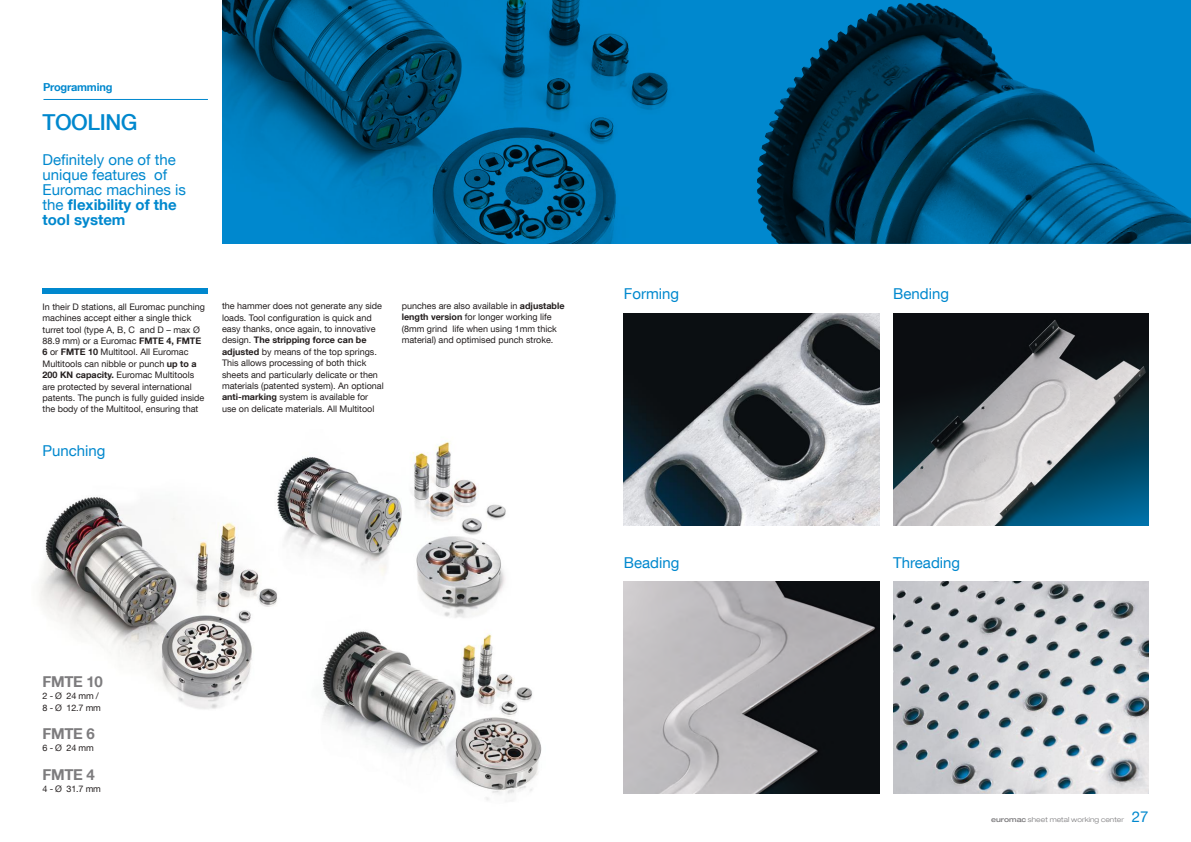
<style>
.page{position:relative;width:1191px;height:842px;background:#fff}
.page>*{position:absolute;margin:0;border:0;box-sizing:border-box;transform-origin:0 0}
.t1{font:500 22px "Helvetica Neue LT Com";letter-spacing:-.02em;color:#0088ce}
.t2{font:15px/15px "Helvetica Neue LT Com";color:#0088ce}
.t3{font:700 15px "Helvetica Neue LT Com";letter-spacing:-.02em;color:#7d7c7e}
.t4{font:700 11px "Helvetica Neue LT Com";letter-spacing:-.02em;color:#0088ce}
.t5{font:9px/11.4px "Helvetica Neue LT Com";color:#241f1f}
.t6{font:300 expanded 7px "Helvetica Neue LT Com";color:#7d7c7e}
.s1{font-weight:700}
.s2{font-weight:500}
.s3{font-weight:400;font-stretch:normal;font-size:15px;color:#0088ce}
</style>
<div class="page">
<img style="left:39px;top:497px;width:225px;height:212px">
<img style="left:264px;top:442px;width:242px;height:172px">
<img style="left:322px;top:614px;width:220px;height:186px">
<img style="left:624px;top:314px;width:255px;height:212px">
<img style="left:624px;top:582px;width:255px;height:212px">
<img style="left:893px;top:314px;width:255px;height:212px">
<img style="left:893px;top:582px;width:255px;height:212px">
<svg style="left:222px;top:0;width:969px;height:244px;background:#006599"></svg>
<hr style="left:43px;top:99px;width:165px;height:1px;background:#0088ce">
<div style="left:43px;top:288px;width:165px;height:6px;background:#0088ce"></div>
<p class="t4" style="left:43px;top:80px;width:71px">Programming</p>
<h1 class="t1" style="left:42px;top:109px;width:97px">TOOLING</h1>
<h2 class="t2" style="left:43px;top:152px;width:145px">Definitely one of the unique features of<br>Euromac machines is the <span class="s1">flexibility of the tool system</span></h2>
<p class="t5" style="left:42px;top:301px;width:164px">In their D stations, all Euromac punching machines accept either a single thick turret tool (type A, B, C and D – max Ø 88.9 mm) or a Euromac <span class="s1">FMTE 4, FMTE 6</span> or <span class="s1">FMTE 10</span> Multitool. All Euromac Multitools can nibble or punch <span class="s1">up to a 200 KN capacity.</span> Euromac Multitools are protected by several international patents. The punch is fully guided inside the body of the Multitool, ensuring that</p>
<p class="t5" style="left:222px;top:300px;width:163px">the hammer does not generate any side loads. Tool configuration is quick and easy thanks, once again, to innovative design. <span class="s1">The stripping force can be adjusted</span> by means of the top springs.<br>This allows processing of both thick sheets and particularly delicate or then materials (patented system). An optional <span class="s1">anti-marking</span> system is available for use on delicate materials. All Multitool</p>
<p class="t5" style="left:402px;top:300px;width:164px">punches are also available in <span class="s1">adjustable length version</span> for longer working life (8mm grind life when using 1mm thick material) and optimised punch stroke.</p>
<h2 class="t2" style="left:42px;top:443px;width:65px">Punching</h2>
<h2 class="t3" style="left:43px;top:672px;width:62px">FMTE 10</h2>
<p class="t5" style="left:43px;top:689px;width:60px;line-height:12px">2 - Ø 24 mm /<br>8 - Ø 12.7 mm</p>
<h2 class="t3" style="left:43px;top:724px;width:54px">FMTE 6</h2>
<p class="t5" style="left:43px;top:742px;width:53px">6 - Ø 24 mm</p>
<h2 class="t3" style="left:43px;top:765px;width:54px">FMTE 4</h2>
<p class="t5" style="left:43px;top:782px;width:60px">4 - Ø 31.7 mm</p>
<h2 class="t2" style="left:624px;top:286px;width:57px">Forming</h2>
<h2 class="t2" style="left:624px;top:554px;width:57px">Beading</h2>
<h2 class="t2" style="left:893px;top:286px;width:57px">Bending</h2>
<h2 class="t2" style="left:893px;top:554px;width:68px">Threading</h2>
<p class="t6" style="left:991px;top:815px;width:159px"><span class="s2">euromac</span> sheet metal working center <span class="s3">27</span></p>
</div>
